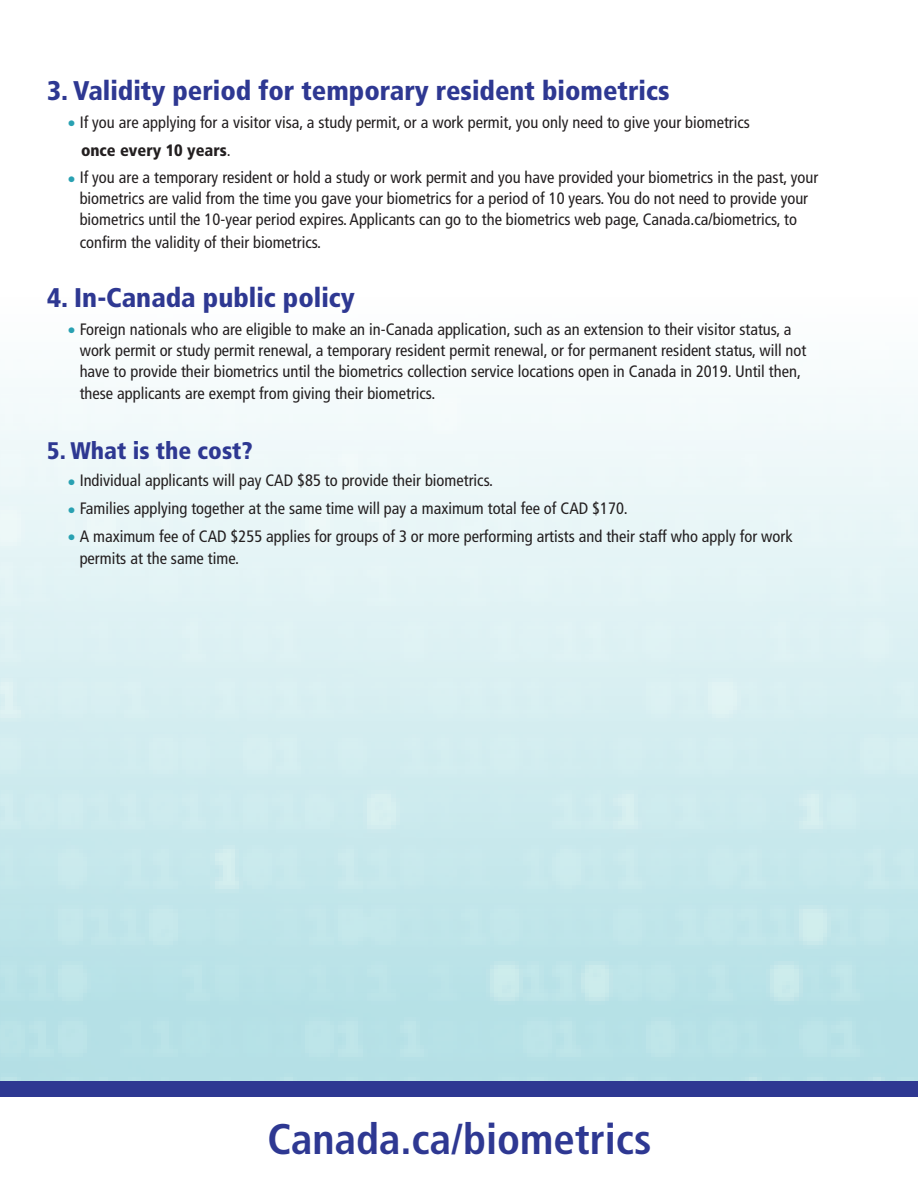
<style>
.page{position:relative;width:918px;height:1188px;background:#fff}
.page>*{position:absolute;margin:0;border:0;box-sizing:border-box;transform-origin:0 0}
.t1{font:700 condensed 42.75px "Frutiger";color:#2e3892}
.SUB1{font:900 condensed 27px "Frutiger";color:#2e3892}
.SUB1-2{font:900 condensed 24px "Frutiger";color:#2e3892}
.Bullet{font:condensed 16.5px/21px "Frutiger";color:#231f20}
.Bullet-2{font:900 condensed 16.5px "Frutiger";color:#231f20}
.s1{color:#29a1b2}
.s2{font-weight:400}
</style>
<div class="page">
<div style="left:0;top:1081px;width:918px;height:16px;background:#2e3892"></div>
<div style="left:0;top:0;width:918px;height:1081px;background:linear-gradient(to bottom,#fff,#b8e2e7)"></div>
<p class="SUB1" style="left:47px;top:75px;width:624px">3. Validity period for temporary resident biometrics</p>
<p class="Bullet" style="left:68px;top:112px;width:684px"><span class="s1">•</span> If you are applying for a visitor visa, a study permit, or a work permit, you only need to give your biometrics</p>
<p class="Bullet-2" style="left:81px;top:140px;width:151px">once every 10 years<span class="s2">.</span></p>
<p class="Bullet" style="left:68px;top:167px;width:752px;text-align:center"><span class="s1">•</span> If you are a temporary resident or hold a study or work permit and you have provided your biometrics in the past, your biometrics are valid from the time you gave your biometrics for a period of 10 years. You do not need to provide your biometrics until the 10-year period expires. Applicants can go to the biometrics web page, Canada.ca/biometrics, to</p>
<p class="Bullet" style="left:80px;top:232px;width:243px">confirm the validity of their biometrics.</p>
<p class="SUB1" style="left:47px;top:282px;width:309px">4. In-Canada public policy</p>
<p class="Bullet" style="left:80px;top:319px;width:728px;text-indent:-12px"><span class="s1">•</span> Foreign nationals who are eligible to make an in-Canada application, such as an extension to their visitor status, a work permit or study permit renewal, a temporary resident permit renewal, or for permanent resident status, will not have to provide their biometrics until the biometrics collection service locations open in Canada in 2019. Until then,</p>
<p class="Bullet" style="left:80px;top:383px;width:357px">these applicants are exempt from giving their biometrics.</p>
<p class="SUB1-2" style="left:47px;top:436px;width:207px">5. What is the cost?</p>
<p class="Bullet" style="left:68px;top:470px;width:427px"><span class="s1">•</span> Individual applicants will pay CAD $85 to provide their biometrics.</p>
<p class="Bullet" style="left:68px;top:498px;width:562px"><span class="s1">•</span> Families applying together at the same time will pay a maximum total fee of CAD $170.</p>
<p class="Bullet" style="left:80px;top:525px;width:714px;line-height:22.5px;text-indent:-12px"><span class="s1">•</span> A maximum fee of CAD $255 applies for groups of 3 or more performing artists and their staff who apply for work permits at the same time.</p>
<h1 class="t1" style="left:267px;top:1114px;width:386px">Canada.ca/biometrics</h1>
</div>
